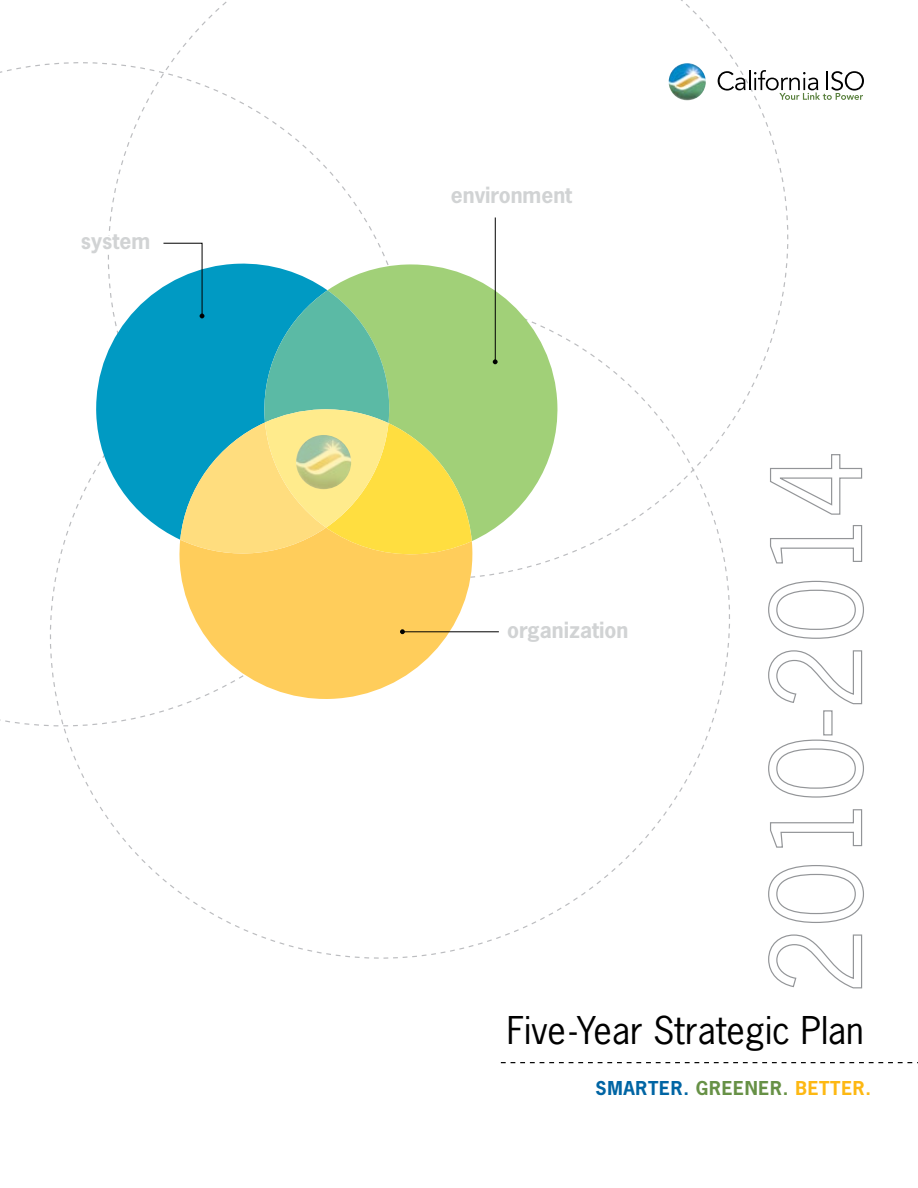
<style>
.page{position:relative;width:918px;height:1188px;background:#fff}
.page>*{position:absolute;margin:0;border:0;box-sizing:border-box;transform-origin:0 0}
.t1{font:36px "News Gothic Std";color:#000}
.t2{font:700 21px "News Gothic Std";color:#d1d3d4}
.t3{font:700 18px "News Gothic Std";letter-spacing:.04em;color:#0065a4}
.s1{color:#679146}
.s2{color:#fdb813}
</style>
<div class="page">
<svg style="left:0;top:710px;width:164px;height:24px"></svg>
<svg style="left:179px;top:544px;width:296px;height:158px;fill:#ffcd5b"></svg>
<svg style="left:472px;top:262px;width:87px;height:279px;fill:#a1d078"></svg>
<svg style="left:94px;top:264px;width:69px;height:266px;fill:#009ac3"></svg>
<hr style="left:495px;top:218px;width:1px;height:144px;background:#000">
<svg style="left:493px;top:359px;width:5px;height:5px"></svg>
<svg style="left:768px;top:934px;width:95px;height:55px"></svg>
<svg style="left:768px;top:865px;width:96px;height:58px"></svg>
<svg style="left:770px;top:809px;width:93px;height:39px"></svg>
<svg style="left:768px;top:739px;width:96px;height:59px"></svg>
<div style="left:823px;top:710px;width:10px;height:25px;border:1px solid #939598"></div>
<svg style="left:768px;top:650px;width:95px;height:55px"></svg>
<svg style="left:768px;top:580px;width:96px;height:59px"></svg>
<svg style="left:770px;top:525px;width:93px;height:39px"></svg>
<svg style="left:770px;top:454px;width:93px;height:61px"></svg>
<img style="left:669px;top:63px;width:37px;height:37px;border-radius:18px">
<svg style="left:718px;top:71px;width:28px;height:20px"></svg>
<hr style="left:749px;top:70px;width:2px;height:20px;background:#000">
<svg style="left:754px;top:70px;width:110px;height:30px"></svg>
<svg style="left:501px;top:1062px;width:417px;height:1px"></svg>
<svg style="left:163px;top:242px;width:309px;height:313px;background:#99c998"></svg>
<hr style="left:402px;top:631px;width:97px;height:1px;background:#000">
<svg style="left:400px;top:629px;width:5px;height:5px"></svg>
<p class="t2" style="left:81px;top:228px;width:71px">system</p>
<p class="t2" style="left:451px;top:181px;width:123px">environment</p>
<p class="t2" style="left:507px;top:616px;width:123px">organization</p>
<h1 class="t1" style="left:507px;top:1007px;width:359px">Five-Year Strategic Plan</h1>
<p class="t3" style="left:596px;top:1076px;width:277px">SMARTER. <span class="s1">GREENER.</span> <span class="s2">BETTER.</span></p>
</div>
